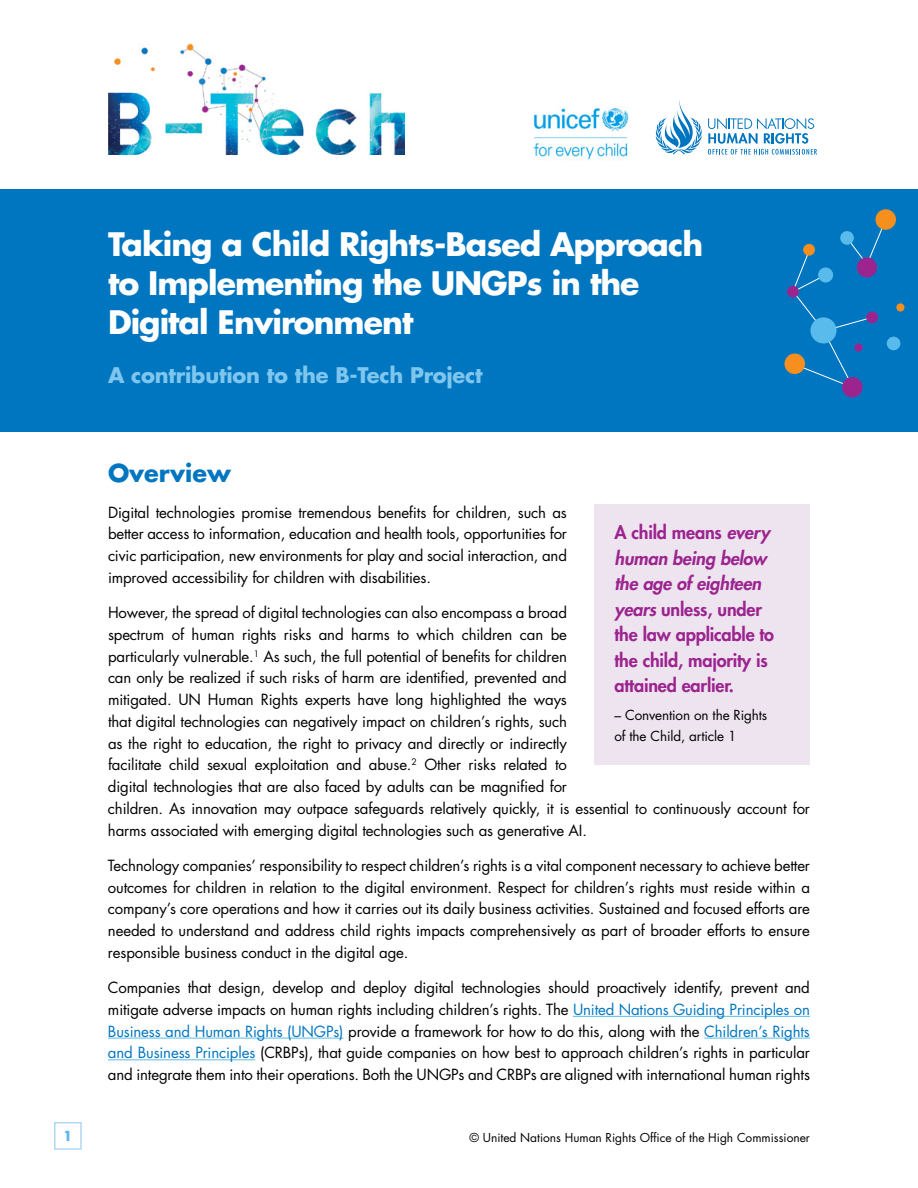
<style>
.page{position:relative;width:918px;height:1188px;background:#fff}
.page>*{position:absolute;margin:0;border:0;box-sizing:border-box;transform-origin:0 0}
.t1{font:700 31.5px/39px "Futura Std";letter-spacing:-.03em;color:#fff}
.t2{font:700 24px "Futura Std";color:#0076c0}
.t3{font:700 21px "Futura Std";letter-spacing:-.01em;color:#7ec6ee}
.t4{font:800 18px/25.5px "Futura Std";letter-spacing:-.01em;color:#9c248f}
.t5{font:15px/21.8px "Futura Std";letter-spacing:-.01em;color:#000;text-align:justify}
.t6{font:13.5px/21px "Futura Std";letter-spacing:-.01em;color:#000}
.t7{font:700 13.5px "Futura Std";color:#59bbeb}
.t8{font:12px "Futura Std";color:#000}
.s1{color:#0076c0}
.s2{font-style:italic}
</style>
<div class="page">
<img style="left:108px;top:44px;width:297px;height:111px">
<div style="left:54px;top:1122px;width:28px;height:28px;border:2px solid #afd8f4"></div>
<img style="left:533px;top:107px;width:96px;height:53px">
<svg style="left:656px;top:100px;width:46px;height:55px"></svg>
<svg style="left:708px;top:118px;width:109px;height:37px"></svg>
<div style="left:0;top:190px;width:918px;height:242px;background:#0076c0"></div>
<div style="left:887px;top:337px;width:13px;height:13px;background:#59bbeb;border-radius:50%"></div>
<svg style="left:896px;top:303px;width:9px;height:9px"></svg>
<div style="left:842px;top:377px;width:21px;height:20px;background:#9c248f;border-radius:50%"></div>
<div style="left:784px;top:354px;width:21px;height:20px;background:#f78f1e;border-radius:50%"></div>
<div style="left:787px;top:286px;width:12px;height:11px;background:#9c248f;border-radius:50%"></div>
<svg style="left:792px;top:229px;width:90px;height:159px"></svg>
<div style="left:857px;top:257px;width:20px;height:20px;background:#9c248f;border-radius:50%"></div>
<div style="left:875px;top:209px;width:21px;height:21px;background:#f78f1e;border-radius:50%"></div>
<div style="left:840px;top:231px;width:14px;height:14px;background:#59bbeb;border-radius:50%"></div>
<hr style="left:573px;top:1016px;width:237px;height:1px;background:#59bbeb">
<hr style="left:108px;top:1038px;width:236px;height:1px;background:#59bbeb">
<hr style="left:704px;top:1038px;width:106px;height:1px;background:#59bbeb">
<hr style="left:108px;top:1059px;width:147px;height:1px;background:#59bbeb">
<div style="left:594px;top:504px;width:216px;height:261px;background:#eee4f0"></div>
<h1 class="t1" style="left:108px;top:225px;width:597px">Taking a Child Rights-Based Approach to Implementing the UNGPs in the<br>Digital Environment</h1>
<h3 class="t3" style="left:108px;top:361px;width:376px">A contribution to the B-Tech Project</h3>
<h2 class="t2" style="left:108px;top:457px;width:124px">Overview</h2>
<p class="t5" style="left:108px;top:501px;width:460px">Digital technologies promise tremendous benefits for children, such as better access to information, education and health tools, opportunities for civic participation, new environments for play and social interaction, and improved accessibility for children with disabilities.</p>
<p class="t5" style="left:108px;top:602px;width:704px;text-align:left">However, the spread of digital technologies can also encompass a broad<br>spectrum of human rights risks and harms to which children can be<br>particularly vulnerable.<sup>1</sup> As such, the full potential of benefits for children<br>can only be realized if such risks of harm are identified, prevented and<br>mitigated. UN Human Rights experts have long highlighted the ways<br>that digital technologies can negatively impact on children’s rights, such<br>as the right to education, the right to privacy and directly or indirectly<br>facilitate child sexual exploitation and abuse.<sup>2</sup> Other risks related to<br>digital technologies that are also faced by adults can be magnified for<br>children. As innovation may outpace safeguards relatively quickly, it is essential to continuously account for harms associated with emerging digital technologies such as generative AI.</p>
<p class="t5" style="left:108px;top:855px;width:704px">Technology companies’ responsibility to respect children’s rights is a vital component necessary to achieve better outcomes for children in relation to the digital environment. Respect for children’s rights must reside within a company’s core operations and how it carries out its daily business activities. Sustained and focused efforts are needed to understand and address child rights impacts comprehensively as part of broader efforts to ensure responsible business conduct in the digital age.</p>
<p class="t5" style="left:108px;top:977px;width:704px">Companies that design, develop and deploy digital technologies should proactively identify, prevent and mitigate adverse impacts on human rights including children’s rights. The <span class="s1">United Nations Guiding Principles on Business and Human Rights (UNGPs)</span> provide a framework for how to do this, along with the <span class="s1">Children’s Rights and Business Principles</span> (CRBPs), that guide companies on how best to approach children’s rights in particular and integrate them into their operations. Both the UNGPs and CRBPs are aligned with international human rights</p>
<p class="t4" style="left:615px;top:520px;width:161px">A child means <span class="s2">every human being below the age of eighteen years</span> unless, under the law applicable to the child, majority is attained earlier.</p>
<p class="t6" style="left:615px;top:705px;width:154px">– Convention on the Rights of the Child, article 1</p>
<p class="t7" style="left:63px;top:1127px;width:11px">1</p>
<p class="t8" style="left:470px;top:1130px;width:342px">© United Nations Human Rights Office of the High Commissioner</p>
</div>
